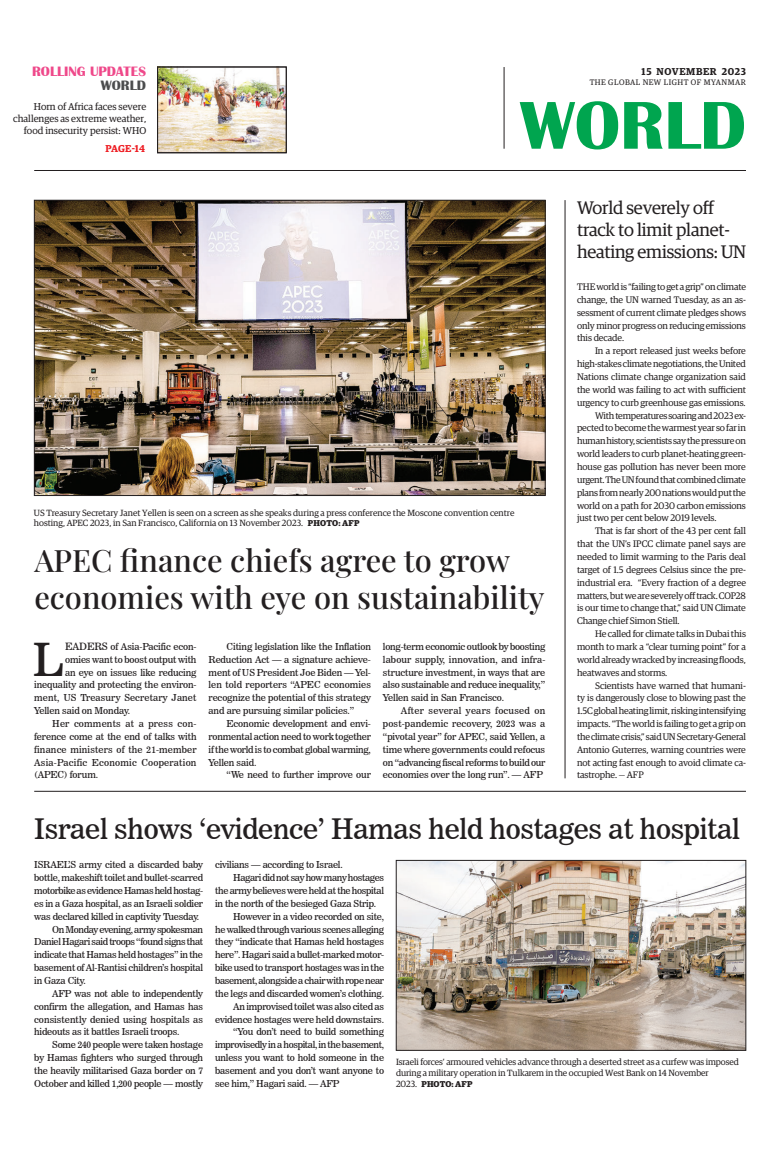
<style>
.page{position:relative;width:773px;height:1152px;background:#fff}
.page>*{position:absolute;margin:0;border:0;box-sizing:border-box;transform-origin:0 0}
.t1{font:700 70px "Britannic";color:#00a54f}
._1st_Drop{font:45.3px "News 706 BT Roman C";color:#231f20}
.t2{font:500 30.8px/36.9px "Playfair Display";color:#231f20}
._2_Clm_Head{font:28.1px "News 706 BT Roman C";letter-spacing:-.01em;color:#231f20}
.Brief_Head{font:18.2px/21.8px "Guardian Egyp";letter-spacing:-.01em;color:#231f20}
.t3{font:700 14px "Britannic";color:#ef488a}
.t4{font:700 14px "Britannic";color:#4b4c4d}
.t5{font:10px/12px "Guardian Egyp";color:#231f20;text-align:right}
.t6{font:600 10px "Guardian Egyp";letter-spacing:.06em;color:#231f20}
.Spill_Style{font:600 10px "Guardian Egyp";letter-spacing:-.005em;color:#ee1d23}
._2nd_Body{font:9.5px/12.9px "News 706 BT Roman C";letter-spacing:-.02em;color:#231f20;text-align:justify}
.Brief_2nd_Body{font:9.5px/12.9px "Guardian Egyp";letter-spacing:-.01em;color:#231f20;text-align:justify}
.Normal_Para{font:9.5px/12.9px "News 706 BT Roman C";letter-spacing:-.02em;color:#231f20;text-align:justify}
.Brief_Body{font:9.5px/12.9px "Guardian Egyp";letter-spacing:-.01em;color:#231f20;text-align:justify}
._1st_Drop-2{font:9.5px "News 706 BT Roman C";letter-spacing:-.01em;color:#231f20}
._1st_Drop-3{font:9.5px "News 706 BT Roman C";letter-spacing:.01em;color:#231f20}
.t7{font:9px/10.8px "Guardian Egyp";color:#231f20}
.t8{font:700 8.5px "Guardian Egyp";letter-spacing:.01em;color:#231f20}
.t9{font:8px "Guardian Egyp";letter-spacing:.06em;color:#231f20}
.s1{font-weight:700;font-size:8.5px}
.s2{font-size:10px}
.s3{font-weight:400;font-size:9px}
</style>
<div class="page">
<hr style="left:34px;top:170px;width:712px;height:1px;background:#231f20">
<hr style="left:504px;top:67px;width:1px;height:82px;background:#231f20">
<img style="left:159px;top:69px;width:125px;height:82px">
<div style="left:157px;top:67px;width:129px;height:86px;border:1px solid #231f20"></div>
<hr style="left:34px;top:791px;width:712px;height:1px;background:#231f20">
<img style="left:36px;top:202px;width:507px;height:292px">
<div style="left:34px;top:200px;width:511px;height:296px;border:1px solid #231f20"></div>
<img style="left:398px;top:862px;width:346px;height:186px">
<div style="left:396px;top:860px;width:350px;height:190px;border:1px solid #231f20"></div>
<hr style="left:564px;top:200px;width:1px;height:578px;background:#231f20">
<p class="t3" style="left:32px;top:64px;width:115px">ROLLING UPDATES</p>
<p class="t4" style="left:101px;top:78px;width:47px">WORLD</p>
<p class="t5" style="left:13px;top:99px;width:134px">Horn of Africa faces severe challenges as extreme weather, food insecurity persist: WHO</p>
<p class="Spill_Style" style="left:105px;top:141px;width:41px">PAGE-14</p>
<p class="t6" style="left:641px;top:64px;width:106px">15 NOVEMBER 2023</p>
<p class="t9" style="left:589px;top:76px;width:158px">THE GLOBAL NEW LIGHT OF MYANMAR</p>
<h1 class="t1" style="left:520px;top:86px;width:227px">WORLD</h1>
<p class="t7" style="left:34px;top:507px;width:482px">US Treasury Secretary Janet Yellen is seen on a screen as she speaks during a press conference the Moscone convention centre hosting, APEC 2023, in San Francisco, California on 13 November 2023. <span class="s1">PHOTO: AFP</span></p>
<p class="t2" style="left:34px;top:540px;width:511px">APEC finance chiefs agree to grow economies with eye on sustainability</p>
<p class="_1st_Drop" style="left:33px;top:632px;width:32px">L</p>
<p class="_1st_Drop-2" style="left:65px;top:641px;width:133px"><span class="s2">EADERS</span> of Asia-Pacific econ-</p>
<p class="_1st_Drop-2" style="left:65px;top:654px;width:133px">omies want to boost output with</p>
<p class="_1st_Drop-2" style="left:65px;top:666px;width:133px">an eye on issues like reducing</p>
<p class="_1st_Drop-2" style="left:34px;top:679px;width:164px">inequality and protecting the environ-</p>
<p class="_1st_Drop-3" style="left:34px;top:692px;width:164px">ment, US Treasury Secretary Janet</p>
<p class="_1st_Drop-2" style="left:34px;top:705px;width:97px">Yellen said on Monday.</p>
<p class="_2nd_Body" style="left:34px;top:717px;width:164px;text-indent:18px">Her comments at a press con&shy;ference come at the end of talks with finance ministers of the 21-member Asia-Pacific Economic Cooperation (APEC) forum.</p>
<p class="_2nd_Body" style="left:208px;top:640px;width:164px;text-indent:18px">Citing legislation like the Inflation Reduction Act — a signature achieve&shy;ment of US President Joe Biden — Yel&shy;len told reporters “APEC economies recognize the potential of this strategy and are pursuing similar policies.”</p>
<p class="_2nd_Body" style="left:208px;top:717px;width:164px;text-indent:18px">Economic development and envi&shy;ronmental action need to work together if the world is to combat global warming, Yellen said.</p>
<p class="_2nd_Body" style="left:226px;top:769px;width:146px">“We need to further improve our</p>
<p class="_2nd_Body" style="left:383px;top:640px;width:164px">long-term economic outlook by boosting labour supply, innovation, and infra&shy;structure investment, in ways that are also sustainable and reduce inequality,” Yellen said in San Francisco.</p>
<p class="_2nd_Body" style="left:383px;top:704px;width:164px;text-indent:18px">After several years focused on post-pandemic recovery, 2023 was a “pivotal year” for APEC, said Yellen, a time where governments could refocus on “advancing fiscal reforms to build our economies over the long run”. — AFP</p>
<p class="Brief_Head" style="left:577px;top:196px;width:170px">World severely off track to limit planet&shy;heating emissions: UN</p>
<p class="Brief_Body" style="left:577px;top:280px;width:170px">THE world is “failing to get a grip” on climate change, the UN warned Tuesday, as an as&shy;sessment of current climate pledges shows only minor progress on reducing emissions this decade.</p>
<p class="Brief_2nd_Body" style="left:577px;top:344px;width:170px;text-indent:18px">In a report released just weeks before high-stakes climate negotiations, the United Nations climate change organization said the world was failing to act with sufficient urgency to curb greenhouse gas emissions.</p>
<p class="Brief_2nd_Body" style="left:577px;top:408px;width:170px;text-indent:18px">With temperatures soaring and 2023 ex&shy;pected to become the warmest year so far in human history, scientists say the pressure on world leaders to curb planet-heating green&shy;house gas pollution has never been more urgent. The UN found that combined climate plans from nearly 200 nations would put the world on a path for 2030 carbon emissions just two per cent below 2019 levels.</p>
<p class="Brief_2nd_Body" style="left:577px;top:524px;width:170px;text-indent:18px">That is far short of the 43 per cent fall that the UN’s IPCC climate panel says are needed to limit warming to the Paris deal target of 1.5 degrees Celsius since the pre&shy;industrial era. “Every fraction of a degree matters, but we are severely off track. COP28 is our time to change that,” said UN Climate Change chief Simon Stiell.</p>
<p class="Brief_2nd_Body" style="left:577px;top:627px;width:170px;text-indent:18px">He called for climate talks in Dubai this month to mark a “clear turning point” for a world already wracked by increasing floods, heatwaves and storms.</p>
<p class="Brief_2nd_Body" style="left:577px;top:678px;width:170px;text-indent:18px">Scientists have warned that humani&shy;ty is dangerously close to blowing past the 1.5C global heating limit, risking intensifying impacts. “The world is failing to get a grip on the climate crisis,” said UN Secretary-General Antonio Guterres, warning countries were not acting fast enough to avoid climate ca&shy;tastrophe. — AFP</p>
<p class="_2_Clm_Head" style="left:34px;top:812px;width:707px">Israel shows ‘evidence’ Hamas held hostages at hospital</p>
<p class="Normal_Para" style="left:34px;top:858px;width:170px">ISRAEL’S army cited a discarded baby bottle, makeshift toilet and bullet-scarred motorbike as evidence Hamas held hostag&shy;es in a Gaza hospital, as an Israeli soldier was declared killed in captivity Tuesday.</p>
<p class="_2nd_Body" style="left:34px;top:923px;width:170px;text-indent:18px">On Monday evening, army spokesman Daniel Hagari said troops “found signs that indicate that Hamas held hostages” in the basement of Al-Rantisi children’s hospital in Gaza City.</p>
<p class="_2nd_Body" style="left:34px;top:987px;width:170px;text-indent:18px">AFP was not able to independently confirm the allegation, and Hamas has consistently denied using hospitals as hideouts as it battles Israeli troops.</p>
<p class="_2nd_Body" style="left:34px;top:1038px;width:170px;text-indent:18px">Some 240 people were taken hostage by Hamas fighters who surged through the heavily militarised Gaza border on 7<br>October and killed 1,200 people — mostly</p>
<p class="_2nd_Body" style="left:215px;top:858px;width:129px">civilians — according to Israel.</p>
<p class="_2nd_Body" style="left:215px;top:871px;width:170px;text-indent:18px">Hagari did not say how many hostages the army believes were held at the hospital in the north of the besieged Gaza Strip.</p>
<p class="_2nd_Body" style="left:215px;top:910px;width:170px;text-indent:18px">However in a video recorded on site, he walked through various scenes alleging they “indicate that Hamas held hostages here”. Hagari said a bullet-marked motor&shy;bike used to transport hostages was in the basement, alongside a chair with rope near the legs and discarded women’s clothing.</p>
<p class="_2nd_Body" style="left:215px;top:1000px;width:170px;text-align:right">An improvised toilet was also cited as evidence hostages were held downstairs.</p>
<p class="_2nd_Body" style="left:215px;top:1026px;width:170px;text-indent:18px">“You don’t need to build something improvisedly in a hospital, in the basement, unless you want to hold someone in the basement and you don’t want anyone to see him,” Hagari said. — AFP</p>
<p class="t7" style="left:396px;top:1056px;width:344px">Israeli forces’ armoured vehicles advance through a deserted street as a curfew was imposed during a military operation in Tulkarem in the occupied West Bank on 14 November</p>
<p class="t8" style="left:396px;top:1077px;width:78px"><span class="s3">2023.</span> PHOTO: AFP</p>
</div>
